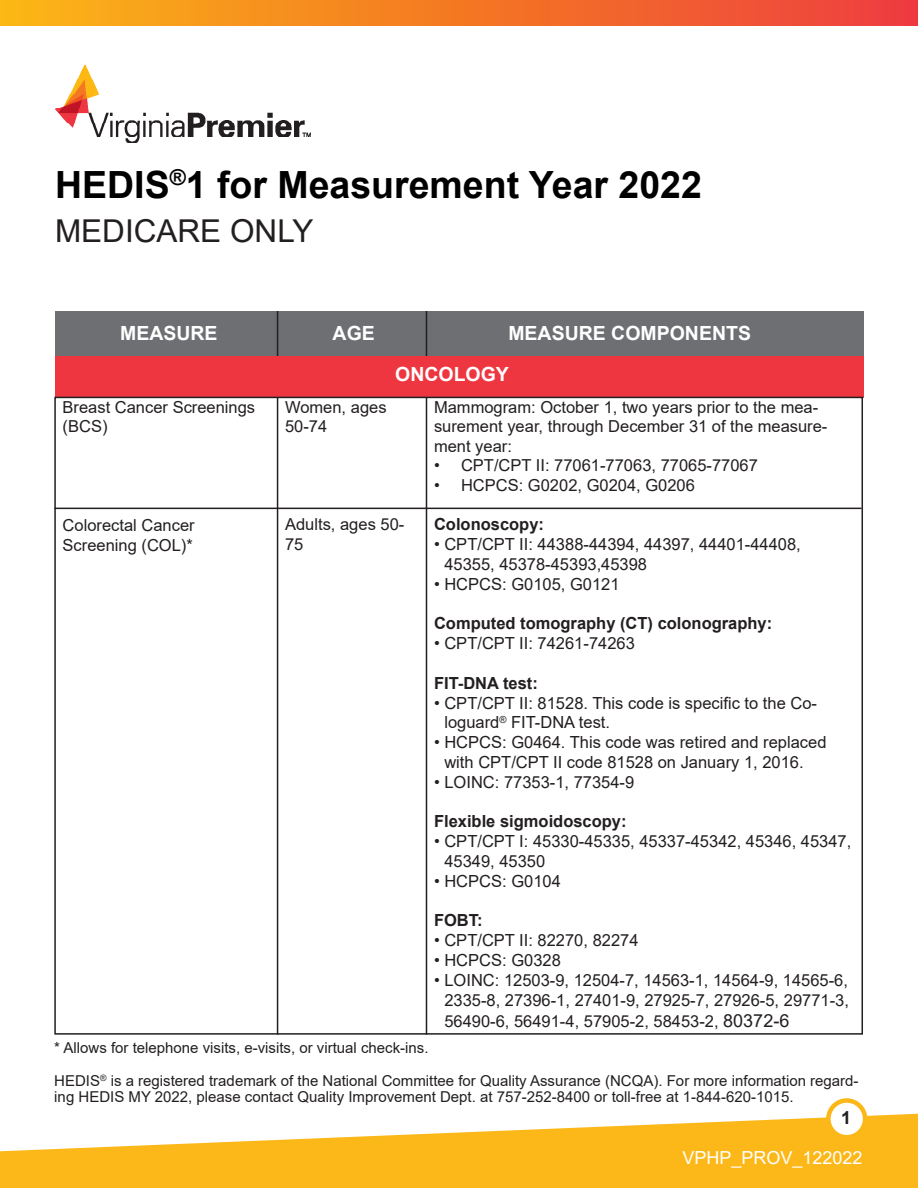
<style>
.page{position:relative;width:918px;height:1188px;background:#fff}
.page>*{position:absolute;margin:0;border:0;box-sizing:border-box;transform-origin:0 0}
.t1{font:700 37.5px "Arial";color:#000}
.t2{font:31.5px "Arial";color:#231f20}
.t3{font:700 19.5px "Arial";color:#fff}
.t4{font:18px "Arial";color:#fff}
.t5{font:700 18px "Arial";color:#231f20}
.t6{font:16.65px/19.8px "Arial";color:#231f20}
.t7{font:700 16.65px "Arial";color:#231f20}
.t8{font:16.5px/19.5px "Arial";color:#231f20}
.t9{font:15px/16.5px "Arial";color:#231f20}
.s1{font-size:16.5px}
.s2{font-size:18px}
</style>
<div class="page">
<div style="left:55px;top:311px;width:809px;height:45px;background:#6d6f72"></div>
<hr style="left:277px;top:311px;width:1px;height:724px;background:#231f20">
<hr style="left:426px;top:311px;width:1px;height:724px;background:#231f20">
<hr style="left:54px;top:508px;width:808px;height:1px;background:#231f20">
<div style="left:55px;top:356px;width:809px;height:41px;background:#ee3640"></div>
<svg style="left:0;top:1114px;width:918px;height:74px;fill:#fcb818"></svg>
<svg style="left:828px;top:1101px;width:37px;height:36px"></svg>
<div style="left:826px;top:1098px;width:41px;height:41px;border:4px solid #fcb818;border-radius:50%"></div>
<div style="left:0;top:0;width:918px;height:26px;background:linear-gradient(to right,#fbb612,#ed3c3c)"></div>
<img style="left:55px;top:66px;width:255px;height:77px">
<p class="t1" style="left:55px;top:158px;width:648px">HEDIS<sup>®</sup>1 for Measurement Year 2022</p>
<p class="t2" style="left:55px;top:209px;width:260px">MEDICARE ONLY</p>
<p class="t3" style="left:120px;top:320px;width:99px">MEASURE</p>
<p class="t3" style="left:333px;top:320px;width:44px">AGE</p>
<p class="t3" style="left:508px;top:320px;width:244px">MEASURE COMPONENTS</p>
<p class="t3" style="left:395px;top:360px;width:115px">ONCOLOGY</p>
<p class="t8" style="left:63px;top:397px;width:194px">Breast Cancer Screenings</p>
<p class="t8" style="left:63px;top:417px;width:46px">(BCS)</p>
<p class="t8" style="left:285px;top:397px;width:103px">Women, ages<br>50-74</p>
<p class="t8" style="left:434px;top:397px;width:395px">Mammogram: October 1, two years prior to the mea&shy;surement year, through December 31 of the measure&shy;ment year:</p>
<p class="t8" style="left:434px;top:456px;width:325px">• CPT/CPT II: 77061-77063, 77065-77067</p>
<p class="t8" style="left:434px;top:475px;width:262px">• HCPCS: G0202, G0204, G0206</p>
<p class="t8" style="left:63px;top:516px;width:134px">Colorectal Cancer</p>
<p class="t8" style="left:63px;top:535px;width:132px">Screening (COL)*</p>
<p class="t8" style="left:285px;top:515px;width:121px">Adults, ages 50-<br>75</p>
<p class="t7" style="left:434px;top:513px;width:112px">Colonoscopy:</p>
<p class="t6" style="left:444px;top:534px;width:358px;text-indent:-10px">• CPT/CPT II: 44388-44394, 44397, 44401-44408,<br>45355, 45378-45393,45398</p>
<p class="t6" style="left:434px;top:574px;width:187px">• HCPCS: G0105, G0121</p>
<p class="t7" style="left:434px;top:612px;width:340px">Computed tomography (CT) colonography:</p>
<p class="t6" style="left:434px;top:633px;width:202px">• CPT/CPT II: 74261-74263</p>
<p class="t7" style="left:434px;top:671px;width:105px">FIT-DNA test:</p>
<p class="t6" style="left:444px;top:693px;width:374px;text-indent:-10px">• CPT/CPT II: 81528. This code is specific to the Co&shy;loguard<sup>®</sup> FIT-DNA test.</p>
<p class="t6" style="left:444px;top:732px;width:384px;text-indent:-10px">• HCPCS: G0464. This code was retired and replaced with CPT/CPT II code 81528 on January 1, 2016.</p>
<p class="t6" style="left:434px;top:772px;width:202px">• LOINC: 77353-1, 77354-9</p>
<p class="t7" style="left:434px;top:810px;width:194px">Flexible sigmoidoscopy:</p>
<p class="t6" style="left:444px;top:831px;width:408px;text-indent:-10px">• CPT/CPT I: 45330-45335, 45337-45342, 45346, 45347,<br>45349, 45350</p>
<p class="t6" style="left:434px;top:871px;width:128px">• HCPCS: G0104</p>
<p class="t7" style="left:434px;top:909px;width:50px">FOBT:</p>
<p class="t6" style="left:434px;top:930px;width:206px">• CPT/CPT II: 82270, 82274</p>
<p class="t6" style="left:434px;top:950px;width:128px">• HCPCS: G0328</p>
<p class="t6" style="left:434px;top:970px;width:416px;text-align:right">• LOINC: 12503-9, 12504-7, 14563-1, 14564-9, 14565-6,<br>2335-8, 27396-1, 27401-9, 27925-7, 27926-5, <span class="s1">29771-3,</span></p>
<p class="t8" style="left:444px;top:1012px;width:346px">56490-6, 56491-4, 57905-2, 58453-2, <span class="s2">80372-6</span></p>
<p class="t9" style="left:54px;top:1039px;width:376px">* Allows for telephone visits, e-visits, or virtual check-ins.</p>
<p class="t9" style="left:54px;top:1072px;width:806px">HEDIS<sup>®</sup> is a registered trademark of the National Committee for Quality Assurance (NCQA). For more information regard&shy;ing HEDIS MY 2022, please contact Quality Improvement Dept. at 757-252-8400 or toll-free at 1-844-620-1015.</p>
<p class="t5" style="left:841px;top:1105px;width:12px">1</p>
<p class="t4" style="left:683px;top:1145px;width:182px">VPHP_PROV_122022</p>
</div>
